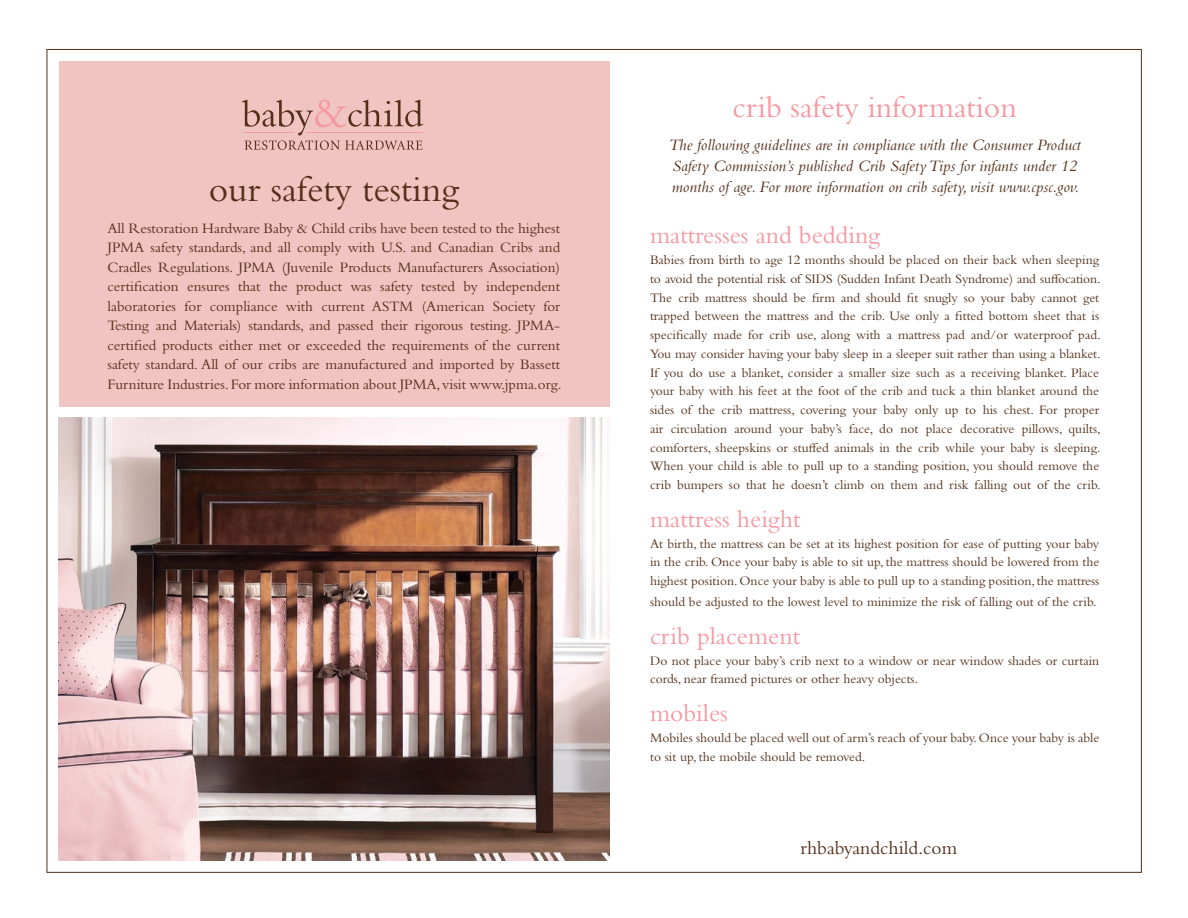
<style>
.page{position:relative;width:1188px;height:918px;background:#fff}
.page>*{position:absolute;margin:0;border:0;box-sizing:border-box;transform-origin:0 0}
.t1{font:37.5px "Bembo Std";color:#54301a}
.t2{font:31.5px "Bembo Std";color:#f598a1}
.t3{font:25.5px "Bembo Std";color:#f598a1}
.t4{font:19.5px "Bembo Std";color:#54301a}
.t5{font:italic 16.5px/21px "Bembo Std";color:#54301a}
.t6{font:15px/19.5px "Bembo Std";color:#54301a;text-align:justify}
.t7{font:13.5px/18.8px "Bembo Std";color:#54301a;text-align:justify}
</style>
<div class="page">
<div style="left:59px;top:61px;width:551px;height:346px;background:#f0c4c0"></div>
<img style="left:59px;top:418px;width:551px;height:442px">
<svg style="left:242px;top:100px;width:181px;height:50px"></svg>
<h1 class="t1" style="left:209px;top:167px;width:252px">our safety testing</h1>
<p class="t6" style="left:108px;top:218px;width:456px">All Restoration Hardware Baby &amp; Child cribs have been tested to the highest JPMA safety standards, and all comply with U.S. and Canadian Cribs and Cradles Regulations. JPMA (Juvenile Products Manufacturers Association) certification ensures that the product was safety tested by independent laboratories for compliance with current ASTM (American Society for Testing and Materials) standards, and passed their rigorous testing. JPMA&shy;certified products either met or exceeded the requirements of the current safety standard. All of our cribs are manufactured and imported by Bassett Furniture Industries. For more information about JPMA, visit www.jpma.org.</p>
<h2 class="t2" style="left:733px;top:89px;width:286px">crib safety information</h2>
<p class="t5" style="left:668px;top:134px;width:414px">The following guidelines are in compliance with the Consumer Product<br>Safety Commission’s published Crib Safety Tips for infants under 12 months of age. For more information on crib safety, visit www.cpsc.gov.</p>
<h3 class="t3" style="left:650px;top:220px;width:232px">mattresses and bedding</h3>
<p class="t7" style="left:650px;top:250px;width:452px">Babies from birth to age 12 months should be placed on their back when sleeping to avoid the potential risk of SIDS (Sudden Infant Death Syndrome) and suffocation.<br>The crib mattress should be firm and should fit snugly so your baby cannot get trapped between the mattress and the crib. Use only a fitted bottom sheet that is specifically made for crib use, along with a mattress pad and/or waterproof pad.<br>You may consider having your baby sleep in a sleeper suit rather than using a blanket.<br>If you do use a blanket, consider a smaller size such as a receiving blanket. Place your baby with his feet at the foot of the crib and tuck a thin blanket around the sides of the crib mattress, covering your baby only up to his chest. For proper air circulation around your baby’s face, do not place decorative pillows, quilts, comforters, sheepskins or stuffed animals in the crib while your baby is sleeping.<br>When your child is able to pull up to a standing position, you should remove the crib bumpers so that he doesn’t climb on them and risk falling out of the crib.</p>
<h3 class="t3" style="left:650px;top:504px;width:152px">mattress height</h3>
<p class="t7" style="left:650px;top:534px;width:451px">At birth, the mattress can be set at its highest position for ease of putting your baby in the crib. Once your baby is able to sit up, the mattress should be lowered from the highest position. Once your baby is able to pull up to a standing position, the mattress</p>
<p class="t7" style="left:650px;top:592px;width:448px">should be adjusted to the lowest level to minimize the risk of falling out of the crib.</p>
<h3 class="t3" style="left:650px;top:621px;width:152px">crib placement</h3>
<p class="t7" style="left:650px;top:651px;width:451px">Do not place your baby’s crib next to a window or near window shades or curtain cords, near framed pictures or other heavy objects.</p>
<h3 class="t3" style="left:650px;top:698px;width:79px">mobiles</h3>
<p class="t7" style="left:650px;top:728px;width:451px">Mobiles should be placed well out of arm’s reach of your baby. Once your baby is able to sit up, the mobile should be removed.</p>
<h3 class="t4" style="left:801px;top:837px;width:158px">rhbabyandchild.com</h3>
</div>
